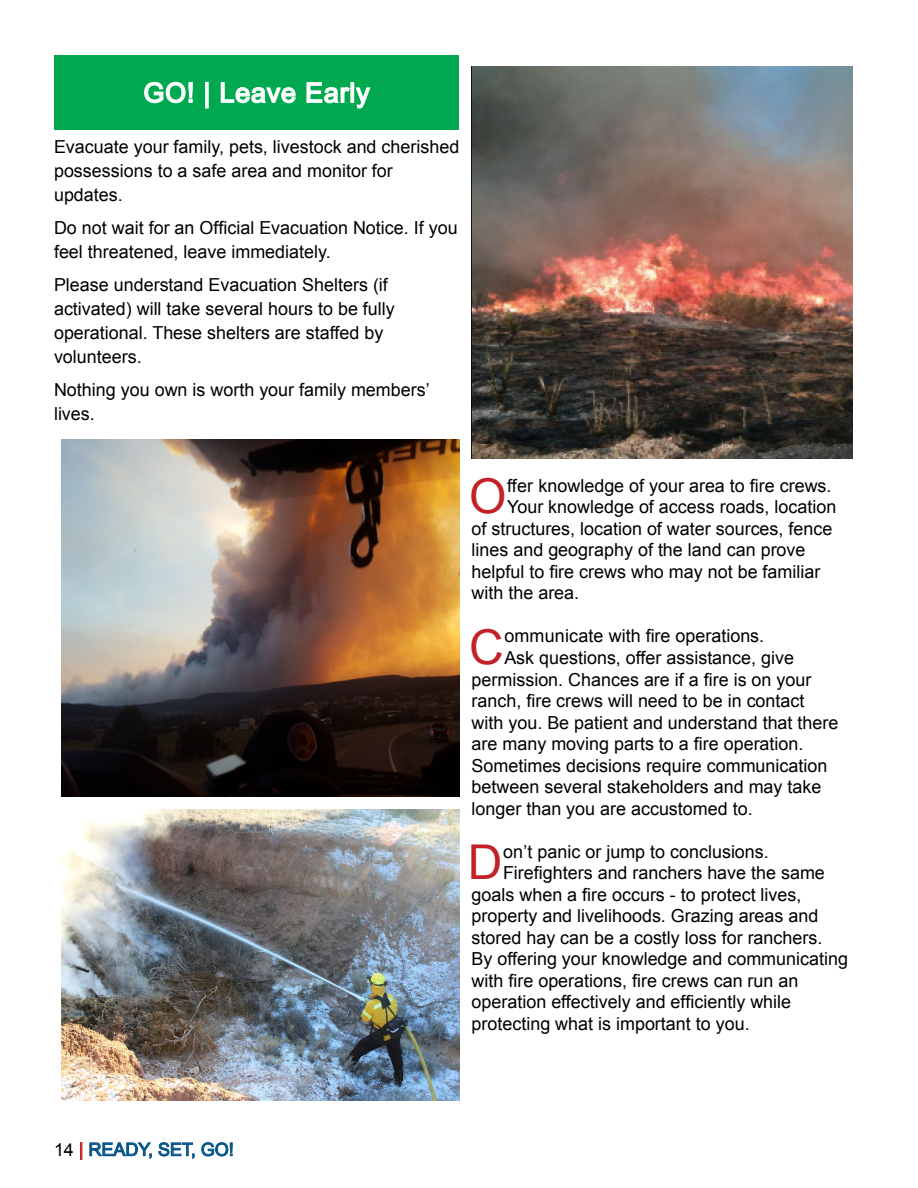
<style>
.page{position:relative;width:918px;height:1188px;background:#fff}
.page>*{position:absolute;margin:0;border:0;box-sizing:border-box;transform-origin:0 0}
.t1{font:48px "Arial";color:#c12127}
.t2{font:26.85px "Arial";letter-spacing:.03em;color:#fff}
.t3{font:18px/24px "Arial";color:#000}
.t4{font:18px "Arial";color:#025287}
.s1{color:#000}
.s2{color:#c12127}
</style>
<div class="page">
<img style="left:472px;top:66px;width:380px;height:393px">
<img style="left:62px;top:440px;width:397px;height:356px">
<img style="left:62px;top:810px;width:397px;height:290px">
<svg style="left:80px;top:1142px;width:2px;height:18px"></svg>
<svg style="left:89px;top:1142px;width:63px;height:17px"></svg>
<svg style="left:158px;top:1142px;width:37px;height:17px"></svg>
<svg style="left:201px;top:1142px;width:32px;height:15px"></svg>
<div style="left:54px;top:55px;width:405px;height:75px;background:#00a94f"></div>
<svg style="left:144px;top:81px;width:49px;height:23px"></svg>
<div style="left:205px;top:82px;width:4px;height:27px;border:1px solid #fff"></div>
<svg style="left:220px;top:82px;width:76px;height:22px"></svg>
<svg style="left:306px;top:82px;width:65px;height:27px"></svg>
<h2 class="t2" style="left:143px;top:74px;width:228px">GO! | Leave Early</h2>
<p class="t3" style="left:54px;top:134px;width:407px">Evacuate your family, pets, livestock and cherished possessions to a safe area and monitor for updates.</p>
<p class="t3" style="left:54px;top:215px;width:405px">Do not wait for an Official Evacuation Notice. If you feel threatened, leave immediately.</p>
<p class="t3" style="left:54px;top:272px;width:342px">Please understand Evacuation Shelters (if activated) will take several hours to be fully operational. These shelters are staffed by volunteers.</p>
<p class="t3" style="left:54px;top:377px;width:377px">Nothing you own is worth your family members’ lives.</p>
<h1 class="t1" style="left:469px;top:463px;width:39px">O</h1>
<p class="t3" style="left:507px;top:473px;width:326px">ffer knowledge of your area to fire crews.</p>
<p class="t3" style="left:507px;top:495px;width:331px">Your knowledge of access roads, location</p>
<p class="t3" style="left:472px;top:516px;width:362px">of structures, location of water sources, fence</p>
<p class="t3" style="left:472px;top:538px;width:335px">lines and geography of the land can prove</p>
<p class="t3" style="left:472px;top:559px;width:350px">helpful to fire crews who may not be familiar</p>
<p class="t3" style="left:472px;top:581px;width:109px">with the area.</p>
<h1 class="t1" style="left:469px;top:614px;width:36px">C</h1>
<p class="t3" style="left:504px;top:624px;width:261px">ommunicate with fire operations.</p>
<p class="t3" style="left:504px;top:646px;width:291px">Ask questions, offer assistance, give</p>
<p class="t3" style="left:472px;top:667px;width:341px">permission. Chances are if a fire is on your</p>
<p class="t3" style="left:472px;top:689px;width:334px">ranch, fire crews will need to be in contact</p>
<p class="t3" style="left:472px;top:710px;width:368px">with you. Be patient and understand that there</p>
<p class="t3" style="left:472px;top:732px;width:333px">are many moving parts to a fire operation.</p>
<p class="t3" style="left:472px;top:753px;width:357px">Sometimes decisions require communication</p>
<p class="t3" style="left:472px;top:775px;width:351px">between several stakeholders and may take</p>
<p class="t3" style="left:472px;top:796px;width:283px">longer than you are accustomed to.</p>
<h1 class="t1" style="left:468px;top:829px;width:36px">D</h1>
<p class="t3" style="left:503px;top:839px;width:267px">on’t panic or jump to conclusions.</p>
<p class="t3" style="left:503px;top:861px;width:323px">Firefighters and ranchers have the same</p>
<p class="t3" style="left:472px;top:882px;width:331px">goals when a fire occurs - to protect lives,</p>
<p class="t3" style="left:472px;top:904px;width:348px">property and livelihoods. Grazing areas and</p>
<p class="t3" style="left:472px;top:925px;width:352px">stored hay can be a costly loss for ranchers.</p>
<p class="t3" style="left:472px;top:947px;width:378px">By offering your knowledge and communicating</p>
<p class="t3" style="left:472px;top:968px;width:328px">with fire operations, fire crews can run an</p>
<p class="t3" style="left:472px;top:990px;width:321px">operation effectively and efficiently while</p>
<p class="t3" style="left:472px;top:1011px;width:280px">protecting what is important to you.</p>
<p class="t4" style="left:54px;top:1137px;width:181px"><span class="s1">14</span> <span class="s2">|</span> READY, SET, GO!</p>
</div>
